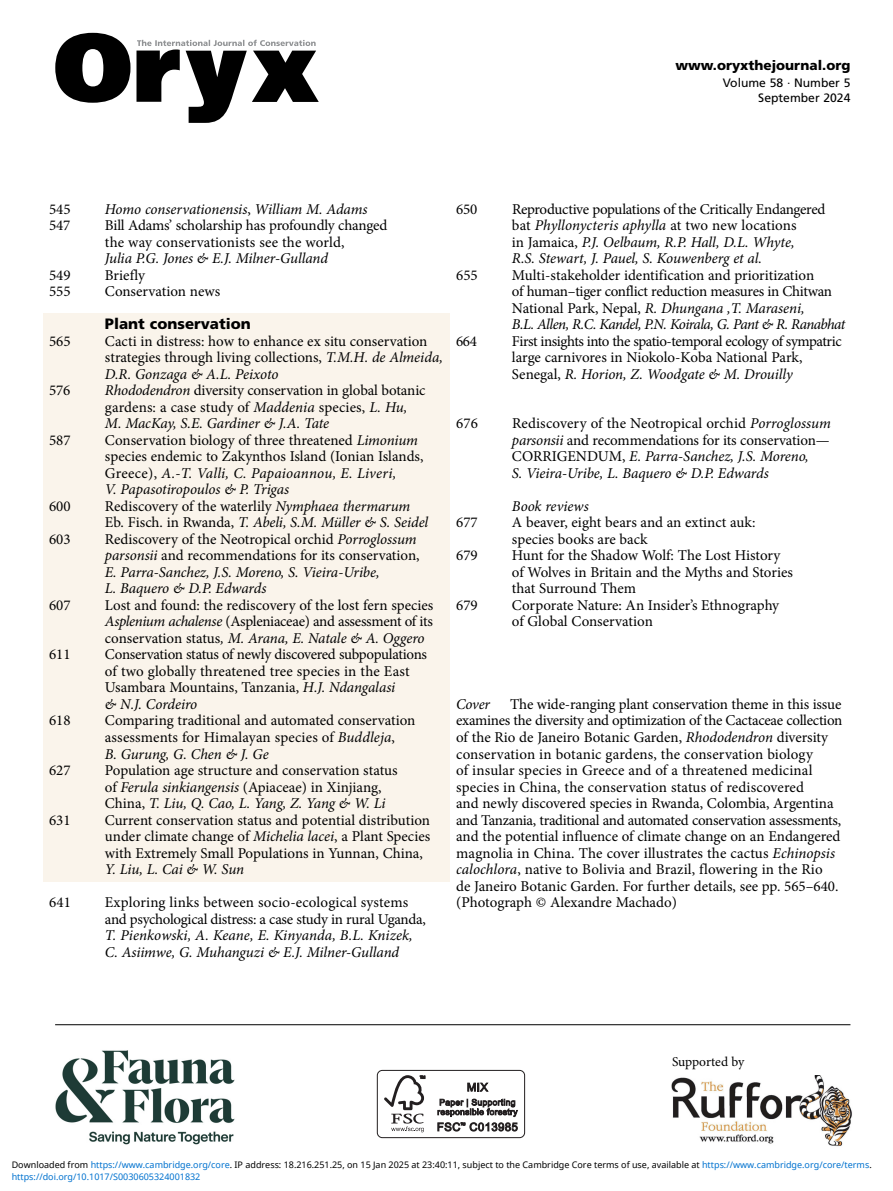
<style>
.page{position:relative;width:893px;height:1191px;background:#fff}
.page>*{position:absolute;margin:0;border:0;box-sizing:border-box;transform-origin:0 0}
.t1{font:15px/16.5px "Minion Pro";color:#000}
.t2{font:italic 15px/16.5px "Minion Pro";letter-spacing:-.005em;color:#000}
.t3{font:15px/16.5px "Minion Pro";letter-spacing:-.025em;color:#000}
.t4{font:900 15px "Frutiger LT Std";color:#000}
.t5{font:900 13.5px "Frutiger LT Std";color:#000}
.t6{font:13.5px "Minion Pro";letter-spacing:-.015em;color:#000}
.t7{font:12.15px/14.5px "Frutiger LT Std";color:#000;text-align:right}
.t8{font:9px "Noto Sans";color:#000}
.t9{font:9px "Noto Sans";color:#0172cf}
.s1{font-style:normal}
.s2{font-style:italic}
.s3{color:#0172cf}
</style>
<div class="page">
<div style="left:43px;top:314px;width:407px;height:567px;background:#faf4eb"></div>
<hr style="left:55px;top:1024px;width:795px;height:1px;background:#000">
<svg style="left:55px;top:33px;width:75px;height:70px"></svg>
<svg style="left:136px;top:40px;width:183px;height:83px"></svg>
<img style="left:671px;top:1075px;width:181px;height:72px">
<img style="left:55px;top:1050px;width:180px;height:95px">
<div style="left:377px;top:1070px;width:148px;height:68px;border:1px solid #231f20;border-radius:5px"></div>
<svg style="left:384px;top:1075px;width:41px;height:57px"></svg>
<svg style="left:437px;top:1082px;width:81px;height:49px"></svg>
<p class="t5" style="left:675px;top:60px;width:177px">www.oryxthejournal.org</p>
<p class="t7" style="left:723px;top:77px;width:129px">Volume 58 · Number 5<br>September 2024</p>
<p class="t1" style="left:49px;top:202px;width:23px">545</p>
<p class="t2" style="left:105px;top:202px;width:264px">Homo conservationensis<span class="s1">,</span> William M. Adams</p>
<p class="t1" style="left:49px;top:218px;width:23px">547</p>
<p class="t1" style="left:105px;top:218px;width:284px">Bill Adams’ scholarship has profoundly changed the way conservationists see the world,</p>
<p class="t2" style="left:105px;top:251px;width:225px">Julia P.G. Jones &amp; E.J. Milner-Gulland</p>
<p class="t1" style="left:49px;top:268px;width:23px">549</p>
<p class="t1" style="left:105px;top:268px;width:42px">Briefly</p>
<p class="t1" style="left:49px;top:284px;width:23px">555</p>
<p class="t1" style="left:105px;top:284px;width:117px">Conservation news</p>
<p class="t4" style="left:105px;top:318px;width:147px">Plant conservation</p>
<p class="t1" style="left:49px;top:334px;width:23px">565</p>
<p class="t1" style="left:105px;top:334px;width:339px">Cacti in distress: how to enhance ex situ conservation strategies through living collections, <span class="s2">T.M.H. de Almeida,<br>D.R. Gonzaga &amp; A.L. Peixoto</span></p>
<p class="t1" style="left:49px;top:383px;width:23px">576</p>
<p class="t1" style="left:105px;top:383px;width:322px"><span class="s2">Rhododendron</span> diversity conservation in global botanic gardens: a case study of <span class="s2">Maddenia</span> species, <span class="s2">L. Hu,<br>M. MacKay, S.E. Gardiner &amp; J.A. Tate</span></p>
<p class="t1" style="left:49px;top:433px;width:23px">587</p>
<p class="t1" style="left:105px;top:433px;width:320px">Conservation biology of three threatened <span class="s2">Limonium </span>species endemic to Zakynthos Island (Ionian Islands, Greece), <span class="s2">A.-T. Valli, C. Papaioannou, E. Liveri,<br>V. Papasotiropoulos &amp; P. Trigas</span></p>
<p class="t1" style="left:49px;top:499px;width:23px">600</p>
<p class="t2" style="left:105px;top:499px;width:325px"><span class="s1">Rediscovery of the waterlily</span> Nymphaea thermarum<br><span class="s1">Eb. Fisch. in Rwanda,</span> T. Abeli, S.M. Müller &amp; S. Seidel</p>
<p class="t1" style="left:49px;top:532px;width:23px">603</p>
<p class="t2" style="left:105px;top:532px;width:316px"><span class="s1">Rediscovery of the Neotropical orchid</span> Porroglossum parsonsii <span class="s1">and recommendations for its conservation, </span>E. Parra-Sanchez, J.S. Moreno, S. Vieira-Uribe,<br>L. Baquero &amp; D.P. Edwards</p>
<p class="t1" style="left:49px;top:598px;width:23px">607</p>
<p class="t1" style="left:105px;top:598px;width:330px;text-align:justify">Lost and found: the rediscovery of the lost fern species <span class="s2">Asplenium achalense</span> (Aspleniaceae) and assessment of its conservation status<span class="s2">, M. Arana, E. Natale &amp; A. Oggero</span></p>
<p class="t1" style="left:49px;top:647px;width:23px">611</p>
<p class="t1" style="left:105px;top:647px;width:324px">Conservation status of newly discovered subpopulations of two globally threatened tree species in the East Usambara Mountains, Tanzania, <span class="s2">H.J. Ndangalasi<br>&amp; N.J. Cordeiro</span></p>
<p class="t1" style="left:49px;top:713px;width:23px">618</p>
<p class="t1" style="left:105px;top:713px;width:312px">Comparing traditional and automated conservation assessments for Himalayan species of <span class="s2">Buddleja</span>,<br><span class="s2">B. Gurung, G. Chen &amp; J. Ge</span></p>
<p class="t1" style="left:49px;top:763px;width:23px">627</p>
<p class="t1" style="left:105px;top:763px;width:294px">Population age structure and conservation status of <span class="s2">Ferula sinkiangensis</span> (Apiaceae) in Xinjiang,<br>China, <span class="s2">T. Liu, Q. Cao, L. Yang, Z. Yang &amp; W. Li</span></p>
<p class="t1" style="left:49px;top:812px;width:23px">631</p>
<p class="t1" style="left:105px;top:812px;width:327px;text-align:justify">Current conservation status and potential distribution under climate change of <span class="s2">Michelia lacei</span>, a Plant Species with Extremely Small Populations in Yunnan, China,</p>
<p class="t2" style="left:105px;top:862px;width:141px">Y. Liu, L. Cai &amp; W. Sun</p>
<p class="t1" style="left:49px;top:895px;width:23px">641</p>
<p class="t1" style="left:105px;top:895px;width:322px">Exploring links between socio-ecological systems and psychological distress: a case study in rural Uganda,</p>
<p class="t2" style="left:105px;top:928px;width:309px">T. Pienkowski, A. Keane, E. Kinyanda, B.L. Knizek,<br>C. Asiimwe, G. Muhanguzi &amp; E.J. Milner-Gulland</p>
<p class="t1" style="left:456px;top:202px;width:23px">650</p>
<p class="t2" style="left:512px;top:202px;width:315px"><span class="s1">Reproductive populations of the Critically Endangered bat</span> Phyllonycteris aphylla <span class="s1">at two new locations<br>in Jamaica,</span> P.J. Oelbaum, R.P. Hall, D.L. Whyte,<br>R.S. Stewart, J. Pauel, S. Kouwenberg et al.</p>
<p class="t1" style="left:456px;top:268px;width:23px">655</p>
<p class="t1" style="left:512px;top:268px;width:335px">Multi-stakeholder identification and prioritization<br>of human–tiger conflict reduction measures in Chitwan National Park, Nepal, <span class="s2">R. Dhungana ,T. Maraseni,<br>B.L. Allen, R.C. Kandel, P.N. Koirala, G. Pant &amp; R. Ranabhat</span></p>
<p class="t1" style="left:456px;top:334px;width:22px">664</p>
<p class="t3" style="left:512px;top:334px;width:331px">First insights into the spatio-temporal ecology of sympatric large carnivores in Niokolo-Koba National Park,<br>Senegal, <span class="s2">R. Horion, Z. Woodgate &amp; M. Drouilly</span></p>
<p class="t1" style="left:456px;top:416px;width:23px">676</p>
<p class="t2" style="left:512px;top:416px;width:321px"><span class="s1">Rediscovery of the Neotropical orchid</span> Porroglossum parsonsii <span class="s1">and recommendations for its conservation— CORRIGENDUM,</span> E. Parra-Sanchez, J.S. Moreno,<br>S. Vieira-Uribe, L. Baquero &amp; D.P. Edwards</p>
<p class="t2" style="left:512px;top:499px;width:78px">Book reviews</p>
<p class="t1" style="left:456px;top:515px;width:23px">677</p>
<p class="t1" style="left:512px;top:515px;width:245px">A beaver, eight bears and an extinct auk: species books are back</p>
<p class="t1" style="left:456px;top:548px;width:23px">679</p>
<p class="t1" style="left:512px;top:548px;width:282px">Hunt for the Shadow Wolf: The Lost History of Wolves in Britain and the Myths and Stories that Surround Them</p>
<p class="t1" style="left:456px;top:598px;width:23px">679</p>
<p class="t1" style="left:512px;top:598px;width:269px">Corporate Nature: An Insider’s Ethnography of Global Conservation</p>
<p class="t1" style="left:456px;top:697px;width:388px;text-indent:54px">The wide-ranging plant conservation theme in this issue examines the diversity and optimization of the Cactaceae collection of the Rio de Janeiro Botanic Garden, <span class="s2">Rhododendron</span> diversity conservation in botanic gardens, the conservation biology<br>of insular species in Greece and of a threatened medicinal species in China, the conservation status of rediscovered<br>and newly discovered species in Rwanda, Colombia, Argentina and Tanzania, traditional and automated conservation assessments, and the potential influence of climate change on an Endangered magnolia in China. The cover illustrates the cactus <span class="s2">Echinopsis calochlora</span>, native to Bolivia and Brazil, flowering in the Rio<br>de Janeiro Botanic Garden. For further details, see pp. 565–640. (Photograph © Alexandre Machado)</p>
<p class="t2" style="left:456px;top:697px;width:35px">Cover</p>
<p class="t6" style="left:672px;top:1055px;width:74px">Supported by</p>
<p class="t8" style="left:12px;top:1158px;width:862px">Downloaded from <span class="s3">https://www.cambridge.org/core</span>. IP address: 18.216.251.25, on 15 Jan 2025 at 23:40:11, subject to the Cambridge Core terms of use, available at <span class="s3">https://www.cambridge.org/core/terms</span>.</p>
<p class="t9" style="left:12px;top:1170px;width:190px">https://doi.org/10.1017/S0030605324001832</p>
</div>
